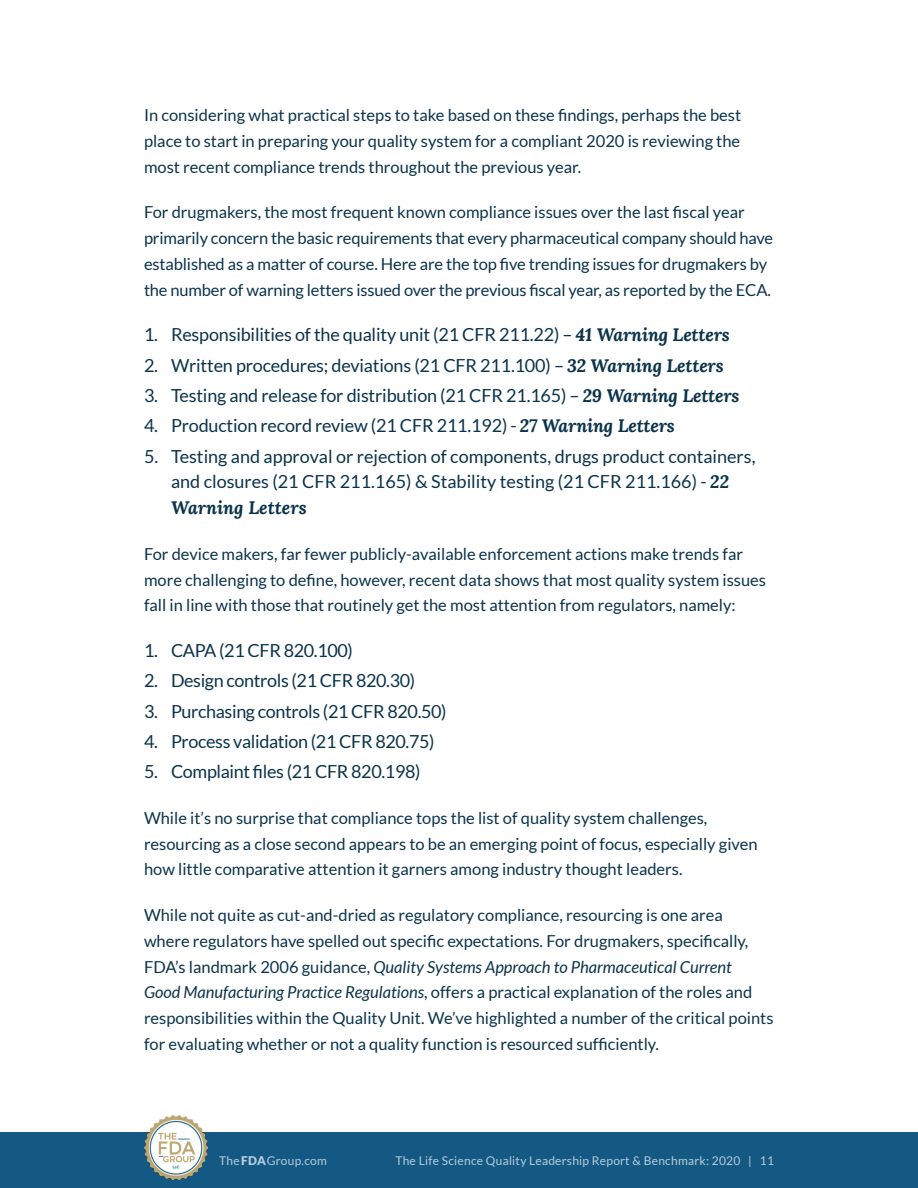
<style>
.page{position:relative;width:918px;height:1188px;background:#fff}
.page>*{position:absolute;margin:0;border:0;box-sizing:border-box;transform-origin:0 0}
.t1{font:18px/25.8px "Lato";letter-spacing:-.01em;color:#0b334b}
.t2{font:16.5px/25.8px "Lato";color:#0b334b}
.t3{font:12px "Lato";letter-spacing:.02em;color:#fff}
.s1{font-family:"Lora";font-weight:700;font-style:italic}
.s2{font-style:italic}
.s3{font-weight:900}
</style>
<div class="page">
<div style="left:0;top:1132px;width:918px;height:56px;background:#135984"></div>
<img style="left:144px;top:1116px;width:64px;height:63px">
<p class="t2" style="left:144px;top:102px;width:599px;text-align:justify">In considering what practical steps to take based on these findings, perhaps the best place to start in preparing your quality system for a compliant 2020 is reviewing the most recent compliance trends throughout the previous year.</p>
<p class="t2" style="left:144px;top:200px;width:631px">For drugmakers, the most frequent known compliance issues over the last fiscal year primarily concern the basic requirements that every pharmaceutical company should have established as a matter of course. Here are the top five trending issues for drugmakers by the number of warning letters issued over the previous fiscal year, as reported by the ECA.</p>
<p class="t1" style="left:144px;top:322px;width:587px">1. Responsibilities of the quality unit (21 CFR 211.22) – <span class="s1">41 Warning Letters</span></p>
<p class="t1" style="left:144px;top:352px;width:581px">2. Written procedures; deviations (21 CFR 211.100) – <span class="s1">32 Warning Letters</span></p>
<p class="t1" style="left:144px;top:383px;width:597px">3. Testing and release for distribution (21 CFR 21.165) – <span class="s1">29 Warning Letters</span></p>
<p class="t1" style="left:144px;top:413px;width:532px">4. Production record review (21 CFR 211.192) - <span class="s1">27 Warning Letters</span></p>
<p class="t1" style="left:171px;top:443px;width:586px;text-indent:-27px">5. Testing and approval or rejection of components, drugs product containers, and closures (21 CFR 211.165) &amp; Stability testing (21 CFR 211.166) - <span class="s1">22<br>Warning Letters</span></p>
<p class="t2" style="left:144px;top:541px;width:624px">For device makers, far fewer publicly-available enforcement actions make trends far more challenging to define, however, recent data shows that most quality system issues fall in line with those that routinely get the most attention from regulators, namely:</p>
<p class="t1" style="left:144px;top:638px;width:211px">1. CAPA (21 CFR 820.100)</p>
<p class="t1" style="left:144px;top:668px;width:273px">2. Design controls (21 CFR 820.30)</p>
<p class="t1" style="left:144px;top:698px;width:304px">3. Purchasing controls (21 CFR 820.50)</p>
<p class="t1" style="left:144px;top:728px;width:292px">4. Process validation (21 CFR 820.75)</p>
<p class="t1" style="left:144px;top:759px;width:278px">5. Complaint files (21 CFR 820.198)</p>
<p class="t2" style="left:144px;top:805px;width:615px">While it’s no surprise that compliance tops the list of quality system challenges, resourcing as a close second appears to be an emerging point of focus, especially given how little comparative attention it garners among industry thought leaders.</p>
<p class="t2" style="left:144px;top:902px;width:631px">While not quite as cut-and-dried as regulatory compliance, resourcing is one area<br>where regulators have spelled out specific expectations. For drugmakers, specifically, FDA’s landmark 2006 guidance, <span class="s2">Quality Systems Approach to Pharmaceutical Current<br>Good Manufacturing Practice Regulations</span>, offers a practical explanation of the roles and responsibilities within the Quality Unit. We’ve highlighted a number of the critical points for evaluating whether or not a quality function is resourced sufficiently.</p>
<p class="t3" style="left:219px;top:1154px;width:109px">The<span class="s3">FDA</span>Group.com</p>
<p class="t3" style="left:395px;top:1154px;width:380px">The Life Science Quality Leadership Report &amp; Benchmark: 2020 | 11</p>
</div>
